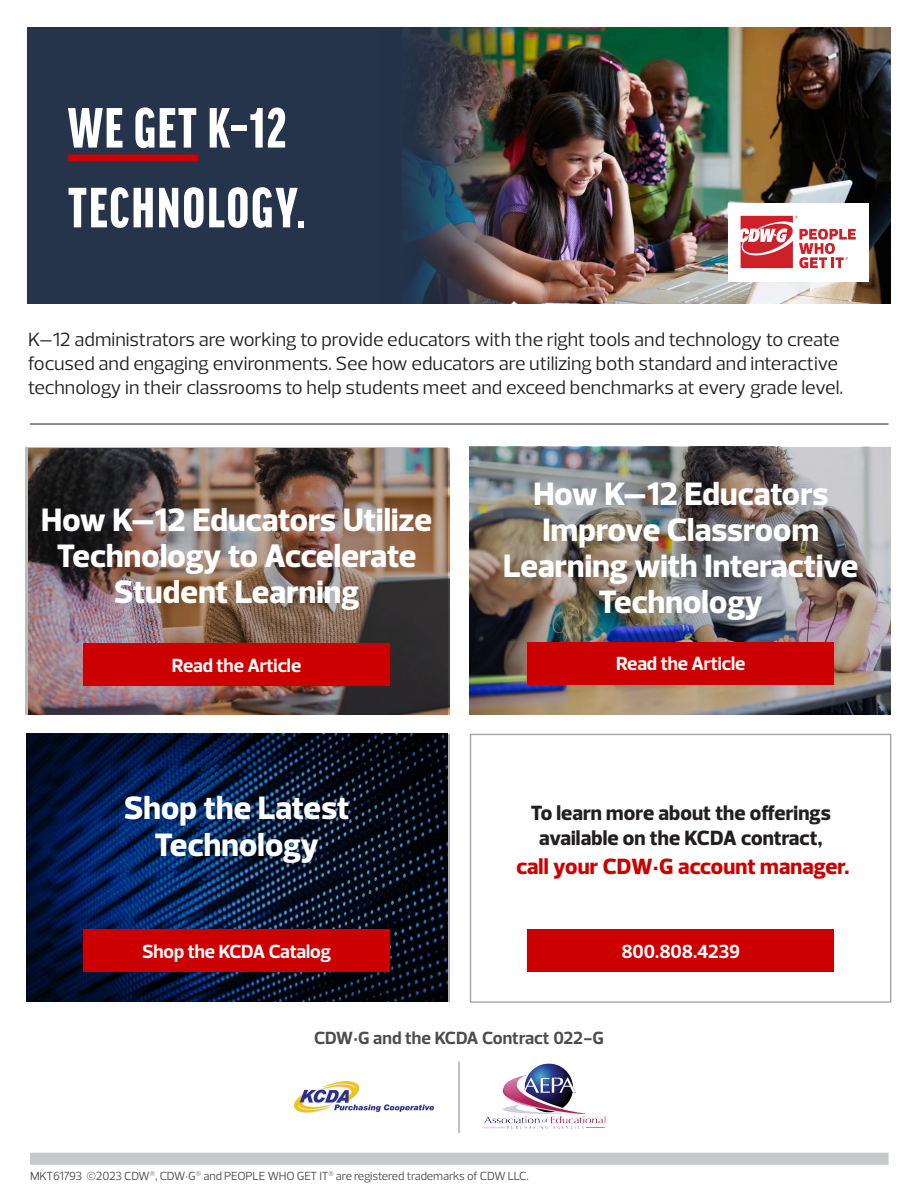
<style>
.page{position:relative;width:918px;height:1188px;background:#fff}
.page>*{position:absolute;margin:0;border:0;box-sizing:border-box;transform-origin:0 0}
.t1{font:900 extra-condensed 60.3px/79.8px "Good Headline Pro";letter-spacing:.04em;color:#fff}
.t2{font:700 expanded 33px/36px "Prelo";letter-spacing:.005em;color:#fff;text-align:center}
.t3{font:700 expanded 22.5px "Prelo";letter-spacing:.005em;color:#c00}
.t4{font:700 expanded 21px/25.2px "Prelo";letter-spacing:.005em;color:#231f20;text-align:center}
.t5{font:19.5px/24px "Prelo";letter-spacing:-.005em;color:#231f20}
.t6{font:700 19.35px "Prelo";letter-spacing:-.015em;color:#fff}
.t7{font:700 18px "Prelo";letter-spacing:-.005em;color:#4d4d4f}
.t8{font:12px "Prelo";letter-spacing:-.02em;color:#4d4d4f}
</style>
<div class="page">
<img style="left:513px;top:27px;width:378px;height:277px">
<svg style="left:27px;top:27px;width:486px;height:277px;background:#2b374b"></svg>
<div style="left:68px;top:154px;width:130px;height:7px;background:#c00"></div>
<hr style="left:30px;top:424px;width:859px;height:1px;background:#231f20">
<div style="left:30px;top:1153px;width:859px;height:12px;background:#c7c8ca"></div>
<div style="left:728px;top:203px;width:140px;height:78px;background:#fff"></div>
<svg style="left:741px;top:216px;width:115px;height:52px"></svg>
<svg style="left:26px;top:734px;width:423px;height:267px;background:#041838"></svg>
<hr style="left:459px;top:1061px;width:1px;height:72px;background:#808285">
<div style="left:470px;top:734px;width:421px;height:269px;border:1px solid #a4a5a9"></div>
<div style="left:527px;top:930px;width:307px;height:42px;background:#c00"></div>
<img style="left:484px;top:1063px;width:122px;height:66px">
<img style="left:25px;top:447px;width:422px;height:268px">
<img style="left:470px;top:447px;width:421px;height:267px">
<div style="left:83px;top:643px;width:307px;height:43px;background:#c00"></div>
<div style="left:527px;top:642px;width:307px;height:42px;background:#c00"></div>
<div style="left:83px;top:929px;width:307px;height:42px;background:#c00"></div>
<img style="left:295px;top:1081px;width:138px;height:31px">
<h1 class="t1" style="left:68px;top:88px;width:239px">WE GETK–12<br>TECHNOLOGY.</h1>
<p class="t5" style="left:28px;top:328px;width:817px">K–12 administrators are working to provide educators with the right tools and technology to create focused and engaging environments. See how educators are utilizing both standard and interactive technology in their classrooms to help students meet and exceed benchmarks at every grade level.</p>
<h2 class="t2" style="left:41px;top:503px;width:392px">How K–12 Educators Utilize<br>Technology to Accelerate<br>Student Learning</h2>
<p class="t6" style="left:172px;top:653px;width:131px">Read the Article</p>
<h2 class="t2" style="left:124px;top:789px;width:227px;line-height:37.5px">Shop the Latest<br>Technology</h2>
<p class="t6" style="left:142px;top:939px;width:191px">Shop the KCDA Catalog</p>
<h2 class="t2" style="left:503px;top:476px;width:357px">How K–12 Educators<br>Improve Classroom<br>Learning with Interactive<br>Technology</h2>
<p class="t6" style="left:616px;top:652px;width:131px">Read the Article</p>
<p class="t4" style="left:531px;top:801px;width:302px">To learn more about the offerings available on the KCDA contract,</p>
<p class="t3" style="left:516px;top:852px;width:335px">call your CDW•G account manager.</p>
<p class="t6" style="left:621px;top:940px;width:120px">800.808.4239</p>
<p class="t7" style="left:314px;top:1026px;width:291px">CDW•G and the KCDA Contract 022-G</p>
<p class="t8" style="left:30px;top:1168px;width:500px">MKT61793 ©2023 CDW<sup>®</sup>, CDW•G<sup>®</sup> and PEOPLE WHO GET IT<sup>®</sup> are registered trademarks of CDW LLC.</p>
</div>
